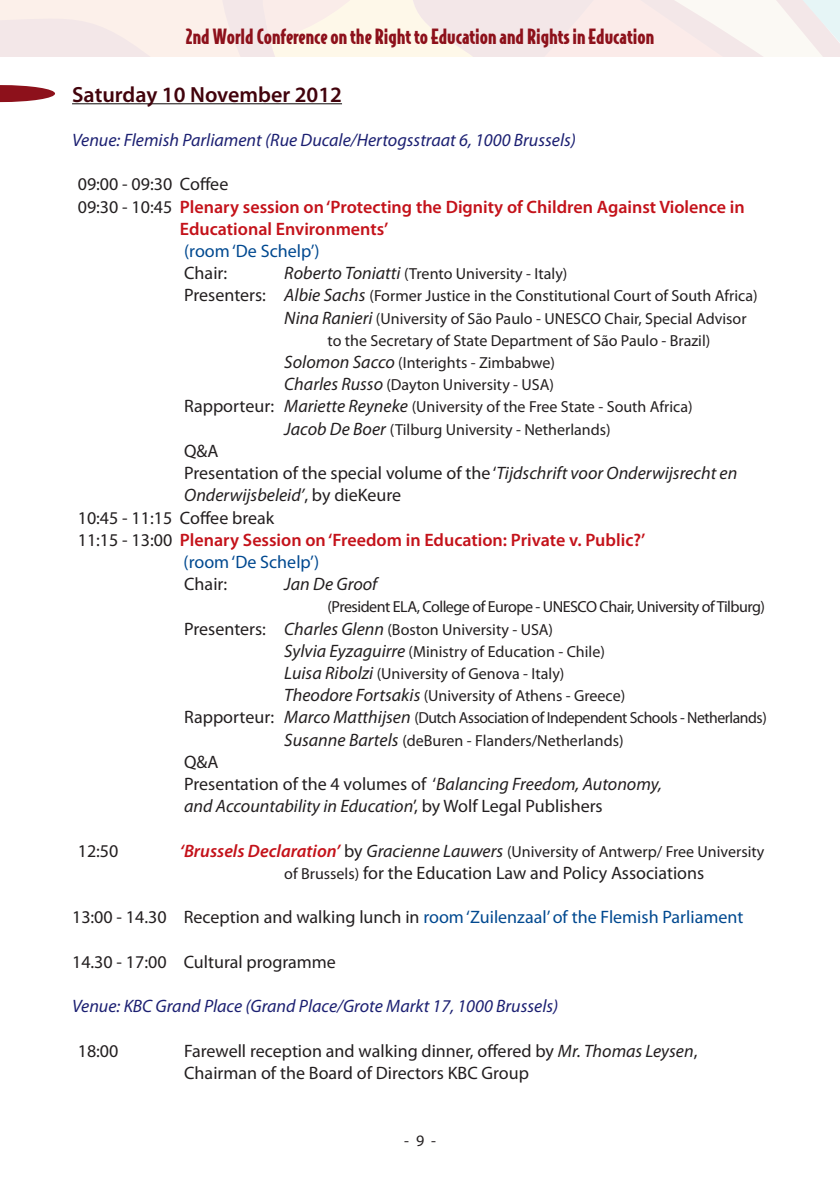
<style>
.page{position:relative;width:840px;height:1191px;background:#fff}
.page>*{position:absolute;margin:0;border:0;box-sizing:border-box;transform-origin:0 0}
.t1{font:600 22px "Myriad Pro";color:#42030c}
.t2{font:900 20px "Bodega Sans";color:#8d111b}
.t3{font:18px/22.2px "Myriad Pro";color:#231f20}
.t4{font:600 18px "Myriad Pro";color:#c4121a}
.t5{font:italic 18px "Myriad Pro";color:#1c2072}
.t6{font:18px "Myriad Pro";color:#014990}
.t7{font:italic 18px "Myriad Pro";color:#231f20}
.t8{font:16px "Myriad Pro";color:#231f20}
.t9{font:16px "Myriad Pro";letter-spacing:-.03em;color:#231f20}
.s1{font-weight:400;color:#231f20}
.s2{font-style:italic;font-size:18px}
.s3{font-size:18px}
.s4{font-style:italic}
.s5{font-style:normal}
.s6{font-weight:600;font-style:italic;font-size:18px;color:#c4121a}
.s7{font-size:16px}
.s8{color:#231f20}
</style>
<div class="page">
<svg style="left:0;top:0;width:839px;height:57px;background:#f8edea"></svg>
<hr style="left:72px;top:103px;width:270px;height:1px;background:#231f20">
<svg style="left:0;top:85px;width:55px;height:17px"></svg>
<p class="t2" style="left:186px;top:23px;width:469px">2nd World Conference on the Right to Education and Rights in Education</p>
<h1 class="t1" style="left:72px;top:80px;width:271px">Saturday 10 November 2012</h1>
<p class="t5" style="left:72px;top:129px;width:505px">Venue: Flemish Parliament (Rue Ducale/Hertogsstraat 6, 1000 Brussels)</p>
<p class="t3" style="left:78px;top:173px;width:152px">09:00 - 09:30 Coffee</p>
<p class="t4" style="left:78px;top:195px;width:668px"><span class="s1">09:30 - 10:45</span> Plenary session on ‘Protecting the Dignity of Children Against Violence in</p>
<p class="t4" style="left:180px;top:217px;width:210px">Educational Environments’</p>
<p class="t6" style="left:184px;top:240px;width:137px">(room ‘De Schelp’)</p>
<p class="t3" style="left:184px;top:262px;width:45px">Chair:</p>
<p class="t8" style="left:284px;top:264px;width:284px"><span class="s2">Roberto Toniatti</span> (Trento University - Italy)</p>
<p class="t8" style="left:184px;top:286px;width:574px"><span class="s3">Presenters:</span> <span class="s2">Albie Sachs</span> (Former Justice in the Constitutional Court of South Africa)</p>
<p class="t8" style="left:284px;top:308px;width:463px"><span class="s2">Nina Ranieri</span> (University of São Paulo - UNESCO Chair, Special Advisor</p>
<p class="t8" style="left:327px;top:331px;width:384px">to the Secretary of State Department of São Paulo - Brazil)</p>
<p class="t8" style="left:284px;top:353px;width:272px"><span class="s2">Solomon Sacco</span> (Interights - Zimbabwe)</p>
<p class="t8" style="left:284px;top:375px;width:271px"><span class="s2">Charles Russo</span> (Dayton University - USA)</p>
<p class="t8" style="left:184px;top:397px;width:509px"><span class="s3">Rapporteur:</span> <span class="s2">Mariette Reyneke</span> (University of the Free State - South Africa)</p>
<p class="t8" style="left:284px;top:419px;width:328px"><span class="s2">Jacob De Boer</span> (Tilburg University - Netherlands)</p>
<p class="t3" style="left:184px;top:439px;width:36px">Q&amp;A</p>
<p class="t3" style="left:184px;top:462px;width:554px">Presentation of the special volume of the ‘<span class="s4">Tijdschrift voor Onderwijsrecht en</span></p>
<p class="t7" style="left:184px;top:484px;width:218px">Onderwijsbeleid’<span class="s5">, by dieKeure</span></p>
<p class="t3" style="left:78px;top:506px;width:198px">10:45 - 11:15 Coffee break</p>
<p class="t4" style="left:78px;top:528px;width:569px"><span class="s1">11:15 - 13:00</span> Plenary Session on ‘Freedom in Education: Private v. Public?’</p>
<p class="t6" style="left:183px;top:551px;width:137px">(room ‘De Schelp’)</p>
<p class="t3" style="left:184px;top:572px;width:45px">Chair:</p>
<p class="t7" style="left:284px;top:573px;width:94px">Jan De Groof</p>
<p class="t9" style="left:327px;top:597px;width:439px">(President ELA, College of Europe - UNESCO Chair, University of Tilburg)</p>
<p class="t8" style="left:184px;top:619px;width:370px"><span class="s3">Presenters:</span> <span class="s2">Charles Glenn</span> (Boston University - USA)</p>
<p class="t8" style="left:284px;top:641px;width:322px"><span class="s2">Sylvia Eyzaguirre</span> (Ministry of Education - Chile)</p>
<p class="t8" style="left:284px;top:664px;width:281px"><span class="s2">Luisa Ribolzi</span> (University of Genova - Italy)</p>
<p class="t8" style="left:284px;top:686px;width:342px"><span class="s2">Theodore Fortsakis</span> (University of Athens - Greece)</p>
<p class="t9" style="left:184px;top:708px;width:583px"><span class="s3">Rapporteur:</span> <span class="s2">Marco Matthijsen</span> (Dutch Association of Independent Schools - Netherlands)</p>
<p class="t8" style="left:284px;top:730px;width:340px"><span class="s2">Susanne Bartels</span> (deBuren - Flanders/Netherlands)</p>
<p class="t3" style="left:184px;top:750px;width:479px">Q&amp;A<br>Presentation of the 4 volumes of ‘<span class="s4">Balancing Freedom, Autonomy, and Accountability in Education</span>’, by Wolf Legal Publishers</p>
<p class="t3" style="left:78px;top:839px;width:42px">12:50</p>
<p class="t8" style="left:180px;top:841px;width:585px"><span class="s6">‘Brussels Declaration’</span> <span class="s3">by</span> <span class="s2">Gracienne Lauwers</span> (University of Antwerp/ Free University</p>
<p class="t3" style="left:284px;top:861px;width:421px"><span class="s7">of Brussels)</span> for the Education Law and Policy Associations</p>
<p class="t6" style="left:72px;top:906px;width:672px"><span class="s8">13:00 - 14.30 Reception and walking lunch in</span> room ‘Zuilenzaal’ of the Flemish Parliament</p>
<p class="t3" style="left:72px;top:950px;width:265px">14.30 - 17:00 Cultural programme</p>
<p class="t5" style="left:72px;top:995px;width:487px">Venue: KBC Grand Place (Grand Place/Grote Markt 17, 1000 Brussels)</p>
<p class="t3" style="left:78px;top:1039px;width:42px">18:00</p>
<p class="t3" style="left:184px;top:1039px;width:514px">Farewell reception and walking dinner, offered by <span class="s4">Mr. Thomas Leysen</span>,<br>Chairman of the Board of Directors KBC Group</p>
<p class="t8" style="left:404px;top:1130px;width:33px">- 9 -</p>
</div>
